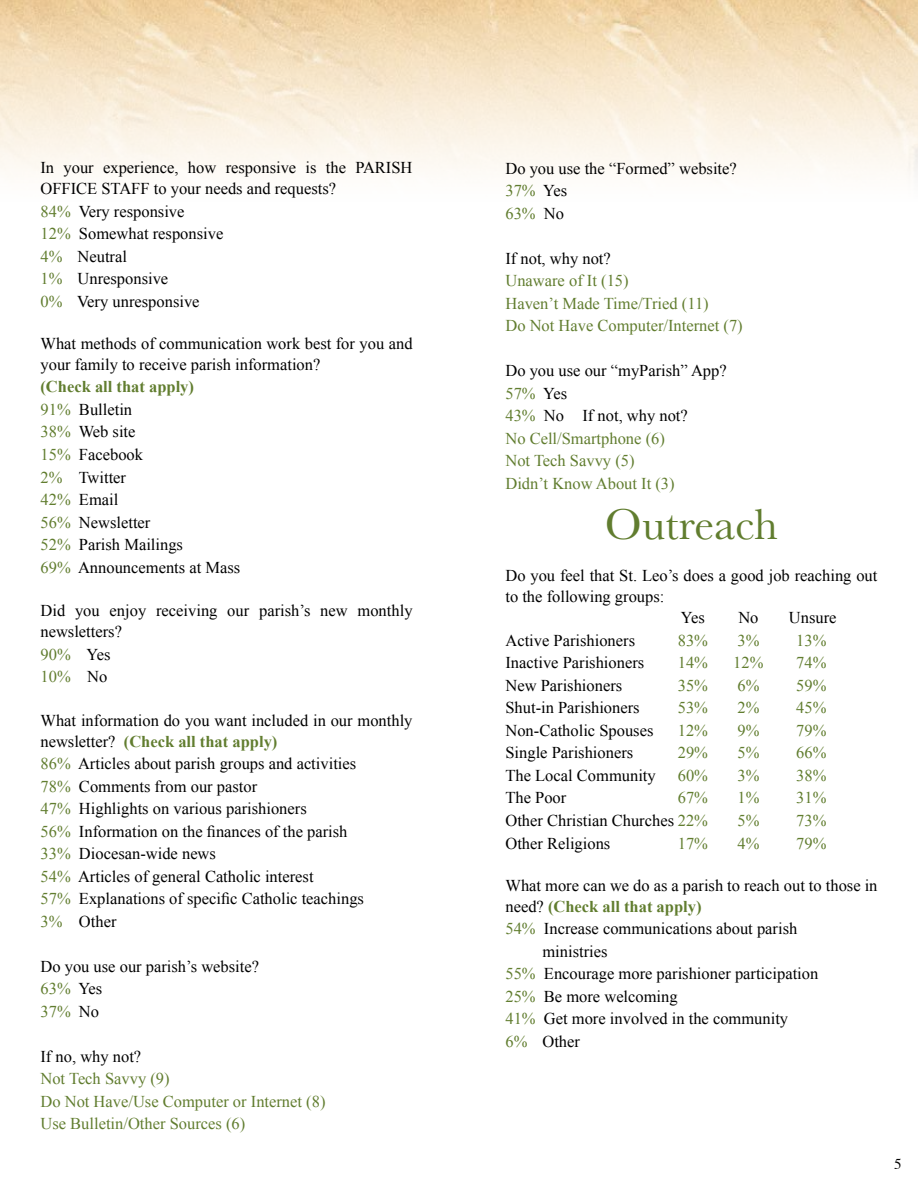
<style>
.page{position:relative;width:918px;height:1188px;background:#fff}
.page>*{position:absolute;margin:0;border:0;box-sizing:border-box;transform-origin:0 0}
.t1{font:45px "Baskerville";color:#617d2f}
.t2{font:16.5px/22.5px "Times New Roman";color:#000}
.t3{font:16.5px/22.5px "Times New Roman";color:#617d2f}
.t4{font:15px "Times";color:#000}
.s1{color:#617d2f}
.s2{font-weight:700;color:#617d2f}
.s3{color:#000}
</style>
<div class="page">
<p class="t2" style="left:40px;top:157px;width:374px;line-height:21px">In your experience, how responsive is the PARISH<br>OFFICE STAFF to your needs and requests?</p>
<p class="t2" style="left:40px;top:200px;width:184px"><span class="s1">84%</span> Very responsive<br><span class="s1">12%</span> Somewhat responsive<br><span class="s1">4%</span> Neutral<br><span class="s1">1%</span> Unresponsive<br><span class="s1">0%</span> Very unresponsive</p>
<p class="t2" style="left:40px;top:333px;width:374px;line-height:21px">What methods of communication work best for you and your family to receive parish information?</p>
<p class="t2" style="left:40px;top:375px;width:201px"><span class="s2">(Check all that apply)<br></span><span class="s1">91%</span> Bulletin<br><span class="s1">38%</span> Web site<br><span class="s1">15%</span> Facebook<br><span class="s1">2%</span> Twitter<br><span class="s1">42%</span> Email<br><span class="s1">56%</span> Newsletter<br><span class="s1">52%</span> Parish Mailings<br><span class="s1">69%</span> Announcements at Mass</p>
<p class="t2" style="left:40px;top:600px;width:374px;line-height:21px">Did you enjoy receiving our parish’s new monthly newsletters?</p>
<p class="t3" style="left:40px;top:643px;width:72px">90% <span class="s3">Yes<br></span>10% <span class="s3">No</span></p>
<p class="t2" style="left:40px;top:709px;width:374px;line-height:21px">What information do you want included in our monthly newsletter? <span class="s2">(Check all that apply)</span></p>
<p class="t2" style="left:40px;top:752px;width:325px"><span class="s1">86%</span> Articles about parish groups and activities <span class="s1">78%</span> Comments from our pastor<br><span class="s1">47%</span> Highlights on various parishioners<br><span class="s1">56%</span> Information on the finances of the parish <span class="s1">33%</span> Diocesan-wide news<br><span class="s1">54%</span> Articles of general Catholic interest<br><span class="s1">57%</span> Explanations of specific Catholic teachings <span class="s1">3%</span> Other</p>
<p class="t2" style="left:40px;top:955px;width:220px">Do you use our parish’s website?<br><span class="s1">63%</span> Yes<br><span class="s1">37%</span> No</p>
<p class="t2" style="left:40px;top:1045px;width:102px">If no, why not?</p>
<p class="t3" style="left:40px;top:1067px;width:287px">Not Tech Savvy (9)<br>Do Not Have/Use Computer or Internet (8)<br>Use Bulletin/Other Sources (6)</p>
<p class="t2" style="left:505px;top:157px;width:233px">Do you use the “Formed” website?<br><span class="s1">37%</span> Yes<br><span class="s1">63%</span> No</p>
<p class="t2" style="left:505px;top:247px;width:107px">If not, why not?</p>
<p class="t3" style="left:505px;top:269px;width:239px">Unaware of It (15)<br>Haven’t Made Time/Tried (11)<br>Do Not Have Computer/Internet (7)</p>
<p class="t3" style="left:505px;top:359px;width:223px"><span class="s3">Do you use our “myParish” App?<br></span>57% <span class="s3">Yes<br></span>43% <span class="s3">No If not, why not?<br></span>No Cell/Smartphone (6)<br>Not Tech Savvy (5)<br>Didn’t Know About It (3)</p>
<h1 class="t1" style="left:605px;top:496px;width:174px">Outreach</h1>
<p class="t2" style="left:505px;top:564px;width:374px">Do you feel that St. Leo’s does a good job reaching out</p>
<p class="t2" style="left:505px;top:585px;width:161px">to the following groups:</p>
<p class="t2" style="left:681px;top:606px;width:26px">Yes</p>
<p class="t2" style="left:738px;top:606px;width:22px">No</p>
<p class="t2" style="left:789px;top:606px;width:49px">Unsure</p>
<p class="t2" style="left:505px;top:629px;width:131px">Active Parishioners</p>
<p class="t3" style="left:678px;top:629px;width:32px">83%</p>
<p class="t3" style="left:737px;top:629px;width:23px">3%</p>
<p class="t3" style="left:796px;top:629px;width:32px">13%</p>
<p class="t2" style="left:505px;top:651px;width:140px">Inactive Parishioners</p>
<p class="t3" style="left:678px;top:651px;width:32px">14%</p>
<p class="t3" style="left:733px;top:651px;width:32px">12%</p>
<p class="t3" style="left:796px;top:651px;width:32px">74%</p>
<p class="t2" style="left:505px;top:674px;width:118px">New Parishioners</p>
<p class="t3" style="left:678px;top:674px;width:32px">35%</p>
<p class="t3" style="left:737px;top:674px;width:23px">6%</p>
<p class="t3" style="left:796px;top:674px;width:32px">59%</p>
<p class="t2" style="left:505px;top:696px;width:136px">Shut-in Parishioners</p>
<p class="t3" style="left:678px;top:696px;width:32px">53%</p>
<p class="t3" style="left:737px;top:696px;width:23px">2%</p>
<p class="t3" style="left:796px;top:696px;width:32px">45%</p>
<p class="t2" style="left:505px;top:719px;width:150px">Non-Catholic Spouses</p>
<p class="t3" style="left:678px;top:719px;width:32px">12%</p>
<p class="t3" style="left:737px;top:719px;width:23px">9%</p>
<p class="t3" style="left:796px;top:719px;width:32px">79%</p>
<p class="t2" style="left:505px;top:741px;width:129px">Single Parishioners</p>
<p class="t3" style="left:678px;top:741px;width:32px">29%</p>
<p class="t3" style="left:737px;top:741px;width:23px">5%</p>
<p class="t3" style="left:796px;top:741px;width:32px">66%</p>
<p class="t2" style="left:505px;top:764px;width:152px">The Local Community</p>
<p class="t3" style="left:678px;top:764px;width:32px">60%</p>
<p class="t3" style="left:737px;top:764px;width:23px">3%</p>
<p class="t3" style="left:796px;top:764px;width:32px">38%</p>
<p class="t2" style="left:505px;top:786px;width:62px">The Poor</p>
<p class="t3" style="left:678px;top:786px;width:32px">67%</p>
<p class="t3" style="left:737px;top:786px;width:23px">1%</p>
<p class="t3" style="left:796px;top:786px;width:32px">31%</p>
<p class="t2" style="left:505px;top:809px;width:204px">Other Christian Churches <span class="s1">22%</span></p>
<p class="t3" style="left:737px;top:809px;width:23px">5%</p>
<p class="t3" style="left:796px;top:809px;width:32px">73%</p>
<p class="t2" style="left:505px;top:831px;width:106px">Other Religions</p>
<p class="t3" style="left:678px;top:831px;width:32px">17%</p>
<p class="t3" style="left:737px;top:831px;width:23px">4%</p>
<p class="t3" style="left:796px;top:831px;width:32px">79%</p>
<p class="t2" style="left:505px;top:874px;width:374px;line-height:21px">What more can we do as a parish to reach out to those in need? <span class="s2">(Check all that apply)</span></p>
<p class="t2" style="left:505px;top:917px;width:293px"><span class="s1">54%</span> Increase communications about parish</p>
<p class="t2" style="left:542px;top:939px;width:67px">ministries</p>
<p class="t2" style="left:505px;top:962px;width:314px"><span class="s1">55%</span> Encourage more parishioner participation</p>
<p class="t2" style="left:505px;top:985px;width:174px"><span class="s1">25%</span> Be more welcoming</p>
<p class="t2" style="left:505px;top:1007px;width:284px"><span class="s1">41%</span> Get more involved in the community</p>
<p class="t2" style="left:505px;top:1030px;width:76px"><span class="s1">6%</span> Other</p>
<p class="t4" style="left:894px;top:1150px;width:9px">5</p>
</div>
